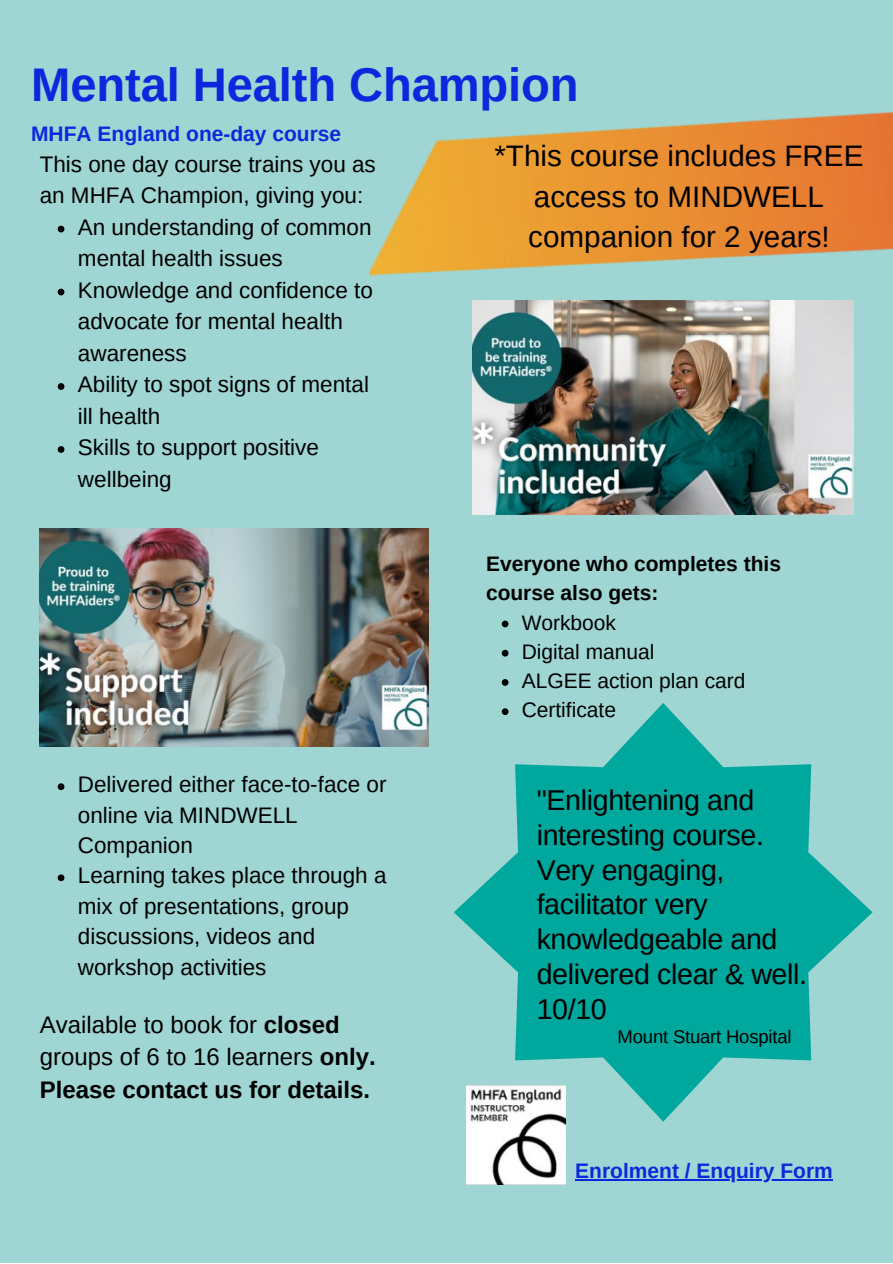
<style>
.page{position:relative;width:893px;height:1264px;background:#fff}
.page>*{position:absolute;margin:0;border:0;box-sizing:border-box;transform-origin:0 0}
.t1{font:700 47.1px "Arimo";letter-spacing:-.005em;color:#0e27dc}
.t2{font:29.7px/40.3px "Arimo";color:#000;text-align:center}
.t3{font:28.65px/34.8px "Arimo";letter-spacing:-.01em;color:#000}
.t4{font:24px/32.5px "Arimo";color:#000}
.t5{font:700 24px "Arimo";color:#000}
.t6{font:22.5px/31.5px "Arimo";color:#000}
.t7{font:21px "Arimo";color:#000}
.t8{font:700 21px "Arimo";color:#0e27dc}
.t9{font:700 21px/29.2px "Arimo";color:#000}
.t10{font:18.45px "Arimo";letter-spacing:-.01em;color:#000}
.s1{font-weight:700}
</style>
<div class="page">
<div style="left:0;top:0;width:892px;height:1262px;background:#9fd6d3"></div>
<img style="left:473px;top:335px;width:380px;height:179px">
<img style="left:40px;top:528px;width:388px;height:218px">
<svg style="left:454px;top:703px;width:418px;height:418px;fill:#00a79d"></svg>
<svg style="left:58px;top:226px;width:6px;height:6px"></svg>
<svg style="left:58px;top:289px;width:6px;height:6px"></svg>
<svg style="left:58px;top:383px;width:6px;height:7px"></svg>
<svg style="left:58px;top:446px;width:6px;height:7px"></svg>
<svg style="left:58px;top:783px;width:6px;height:7px"></svg>
<svg style="left:58px;top:874px;width:6px;height:7px"></svg>
<svg style="left:501px;top:620px;width:7px;height:7px"></svg>
<svg style="left:501px;top:650px;width:7px;height:6px"></svg>
<svg style="left:501px;top:679px;width:7px;height:6px"></svg>
<svg style="left:501px;top:708px;width:7px;height:7px"></svg>
<img style="left:369px;top:112px;width:523px;height:223px">
<hr style="left:575px;top:1179px;width:257px;height:1px;background:#0e27dc">
<img style="left:466px;top:1085px;width:99px;height:99px">
<p class="t1" style="left:31px;top:58px;width:549px">Mental Health Champion</p>
<p class="t8" style="left:31px;top:122px;width:311px">MHFA England one-day course</p>
<p class="t6" style="left:40px;top:148px;width:337px">This one day course trains you as an MHFA Champion, giving you:</p>
<p class="t6" style="left:78px;top:211px;width:295px">An understanding of common mental health issues</p>
<p class="t6" style="left:78px;top:274px;width:296px">Knowledge and confidence to advocate for mental health awareness</p>
<p class="t6" style="left:78px;top:368px;width:292px">Ability to spot signs of mental ill health</p>
<p class="t6" style="left:78px;top:431px;width:242px">Skills to support positive wellbeing</p>
<p class="t6" style="left:78px;top:769px;width:310px;line-height:30.3px">Delivered either face-to-face or online via MINDWELL<br>Companion</p>
<p class="t6" style="left:78px;top:860px;width:310px;line-height:30.3px">Learning takes place through a mix of presentations, group discussions, videos and workshop activities</p>
<p class="t4" style="left:40px;top:1008px;width:337px">Available to book for <span class="s1">closed </span>groups of 6 to 16 learners <span class="s1">only.</span></p>
<p class="t5" style="left:40px;top:1076px;width:332px">Please contact us for details.</p>
<p class="t2" style="left:494px;top:136px;width:370px">*This course includes FREE access to MINDWELL companion for 2 years!</p>
<p class="t9" style="left:486px;top:549px;width:296px">Everyone who completes this course also gets:</p>
<p class="t7" style="left:521px;top:610px;width:96px">Workbook</p>
<p class="t7" style="left:521px;top:639px;width:134px">Digital manual</p>
<p class="t7" style="left:521px;top:669px;width:225px">ALGEE action plan card</p>
<p class="t7" style="left:521px;top:698px;width:96px">Certificate</p>
<p class="t3" style="left:536px;top:782px;width:272px">"Enlightening and interesting course.<br>Very engaging, facilitator very knowledgeable and delivered clear &amp; well.<br>10/10</p>
<p class="t10" style="left:617px;top:1025px;width:175px">Mount Stuart Hospital</p>
<p class="t8" style="left:575px;top:1159px;width:259px">Enrolment / Enquiry Form</p>
</div>
